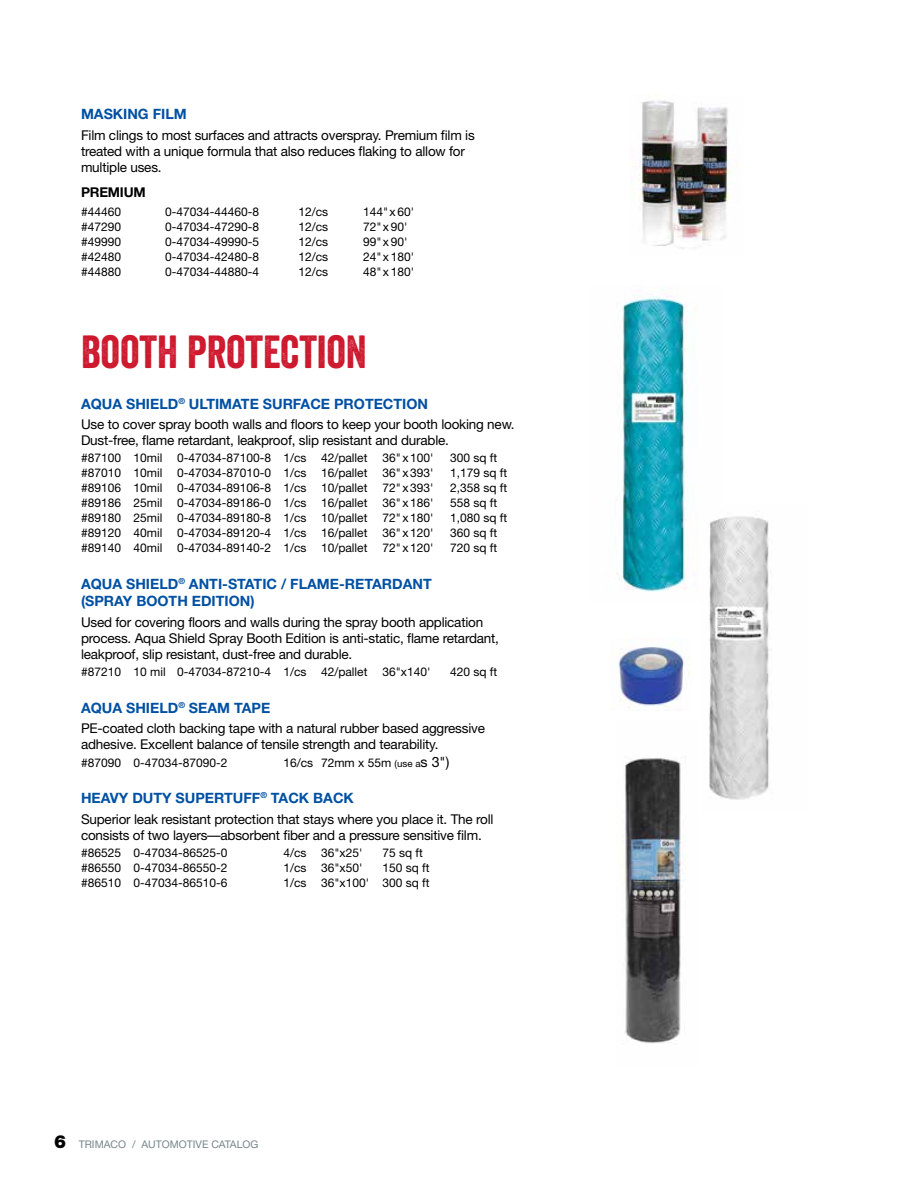
<style>
.page{position:relative;width:918px;height:1188px;background:#fff}
.page>*{position:absolute;margin:0;border:0;box-sizing:border-box;transform-origin:0 0}
.t1{font:45px "Veneer";color:#cd182d}
.t2{font:700 14.25px/17.1px "Helvetica Neue";color:#0050a3}
.t3{font:13.5px/16.2px "Helvetica Neue";letter-spacing:-.015em;color:#000}
.t4{font:700 13.5px "Helvetica Neue";letter-spacing:-.015em;color:#000}
.t5{font:12px "Helvetica Neue";color:#000}
.t6{font:10.5px "Helvetica Neue";color:#778589}
.s1{font-size:9.75px}
.s2{font-size:14.25px}
.s3{font-weight:900;font-size:18px;color:#000}
</style>
<div class="page">
<img style="left:630px;top:100px;width:101px;height:149px">
<img style="left:617px;top:289px;width:77px;height:303px">
<img style="left:623px;top:756px;width:63px;height:288px">
<img style="left:709px;top:516px;width:60px;height:284px">
<img style="left:611px;top:639px;width:74px;height:72px">
<p class="t2" style="left:81px;top:105px;width:107px">MASKING FILM</p>
<p class="t3" style="left:81px;top:127px;width:395px">Film clings to most surfaces and attracts overspray. Premium film is treated with a unique formula that also reduces flaking to allow for multiple uses.</p>
<p class="t4" style="left:81px;top:184px;width:66px">PREMIUM</p>
<p class="t5" style="left:81px;top:205px;width:42px">#44460</p>
<p class="t5" style="left:165px;top:205px;width:96px">0-47034-44460-8</p>
<p class="t5" style="left:298px;top:205px;width:31px">12/cs</p>
<p class="t5" style="left:363px;top:205px;width:53px">144" x 60'</p>
<p class="t5" style="left:81px;top:220px;width:42px">#47290</p>
<p class="t5" style="left:165px;top:220px;width:96px">0-47034-47290-8</p>
<p class="t5" style="left:298px;top:220px;width:31px">12/cs</p>
<p class="t5" style="left:363px;top:220px;width:46px">72" x 90'</p>
<p class="t5" style="left:81px;top:235px;width:42px">#49990</p>
<p class="t5" style="left:165px;top:235px;width:96px">0-47034-49990-5</p>
<p class="t5" style="left:298px;top:235px;width:31px">12/cs</p>
<p class="t5" style="left:363px;top:235px;width:46px">99" x 90'</p>
<p class="t5" style="left:81px;top:250px;width:42px">#42480</p>
<p class="t5" style="left:165px;top:250px;width:96px">0-47034-42480-8</p>
<p class="t5" style="left:298px;top:250px;width:31px">12/cs</p>
<p class="t5" style="left:363px;top:250px;width:53px">24" x 180'</p>
<p class="t5" style="left:81px;top:265px;width:42px">#44880</p>
<p class="t5" style="left:165px;top:265px;width:96px">0-47034-44880-4</p>
<p class="t5" style="left:298px;top:265px;width:31px">12/cs</p>
<p class="t5" style="left:363px;top:265px;width:53px">48" x 180'</p>
<h1 class="t1" style="left:81px;top:324px;width:287px">BOOTH PROTECTION</h1>
<p class="t2" style="left:81px;top:395px;width:349px">AQUA SHIELD<sup>®</sup> ULTIMATE SURFACE PROTECTION</p>
<p class="t3" style="left:81px;top:416px;width:435px">Use to cover spray booth walls and floors to keep your booth looking new.<br>Dust-free, flame retardant, leakproof, slip resistant and durable.</p>
<p class="t5" style="left:81px;top:451px;width:288px">#87100 10mil 0-47034-87100-8 1/cs 42/pallet</p>
<p class="t5" style="left:382px;top:451px;width:53px">36" x 100'</p>
<p class="t5" style="left:450px;top:451px;width:49px">300 sq ft</p>
<p class="t5" style="left:81px;top:466px;width:288px">#87010 10mil 0-47034-87010-0 1/cs 16/pallet</p>
<p class="t5" style="left:382px;top:466px;width:53px">36" x 393'</p>
<p class="t5" style="left:450px;top:466px;width:59px">1,179 sq ft</p>
<p class="t5" style="left:81px;top:481px;width:288px">#89106 10mil 0-47034-89106-8 1/cs 10/pallet</p>
<p class="t5" style="left:382px;top:481px;width:53px">72" x 393'</p>
<p class="t5" style="left:450px;top:481px;width:59px">2,358 sq ft</p>
<p class="t5" style="left:81px;top:496px;width:288px">#89186 25mil 0-47034-89186-0 1/cs 16/pallet</p>
<p class="t5" style="left:382px;top:496px;width:53px">36" x 186'</p>
<p class="t5" style="left:450px;top:496px;width:49px">558 sq ft</p>
<p class="t5" style="left:81px;top:511px;width:288px">#89180 25mil 0-47034-89180-8 1/cs 10/pallet</p>
<p class="t5" style="left:382px;top:511px;width:53px">72" x 180'</p>
<p class="t5" style="left:450px;top:511px;width:59px">1,080 sq ft</p>
<p class="t5" style="left:81px;top:526px;width:288px">#89120 40mil 0-47034-89120-4 1/cs 16/pallet</p>
<p class="t5" style="left:382px;top:526px;width:53px">36" x 120'</p>
<p class="t5" style="left:450px;top:526px;width:49px">360 sq ft</p>
<p class="t5" style="left:81px;top:541px;width:288px">#89140 40mil 0-47034-89140-2 1/cs 10/pallet</p>
<p class="t5" style="left:382px;top:541px;width:53px">72" x 120'</p>
<p class="t5" style="left:450px;top:541px;width:49px">720 sq ft</p>
<p class="t2" style="left:81px;top:575px;width:352px">AQUA SHIELD<sup>®</sup> ANTI-STATIC / FLAME-RETARDANT (SPRAY BOOTH EDITION)</p>
<p class="t3" style="left:81px;top:613px;width:420px">Used for covering floors and walls during the spray booth application process. Aqua Shield Spray Booth Edition is anti-static, flame retardant, leakproof, slip resistant, dust-free and durable.</p>
<p class="t5" style="left:81px;top:665px;width:288px">#87210 10 mil 0-47034-87210-4 1/cs 42/pallet</p>
<p class="t5" style="left:382px;top:665px;width:50px">36"x140'</p>
<p class="t5" style="left:450px;top:665px;width:49px">420 sq ft</p>
<p class="t2" style="left:81px;top:699px;width:191px">AQUA SHIELD<sup>®</sup> SEAM TAPE</p>
<p class="t3" style="left:81px;top:720px;width:405px">PE-coated cloth backing tape with a natural rubber based aggressive adhesive. Excellent balance of tensile strength and tearability.</p>
<p class="t5" style="left:81px;top:755px;width:148px">#87090 0-47034-87090-2</p>
<p class="t5" style="left:284px;top:755px;width:167px">16/cs 72mm x 55m <span class="s1">(use a</span><span class="s2">s 3")</span></p>
<p class="t2" style="left:81px;top:789px;width:274px">HEAVY DUTY SUPERTUFF<sup>®</sup> TACK BACK</p>
<p class="t3" style="left:81px;top:810px;width:414px">Superior leak resistant protection that stays where you place it. The roll consists of two layers—absorbent fiber and a pressure sensitive film.</p>
<p class="t5" style="left:81px;top:846px;width:148px">#86525 0-47034-86525-0</p>
<p class="t5" style="left:284px;top:846px;width:80px">4/cs 36"x25'</p>
<p class="t5" style="left:382px;top:846px;width:42px">75 sq ft</p>
<p class="t5" style="left:81px;top:861px;width:148px">#86550 0-47034-86550-2</p>
<p class="t5" style="left:284px;top:861px;width:80px">1/cs 36"x50'</p>
<p class="t5" style="left:382px;top:861px;width:49px">150 sq ft</p>
<p class="t5" style="left:81px;top:876px;width:148px">#86510 0-47034-86510-6</p>
<p class="t5" style="left:284px;top:876px;width:148px">1/cs 36"x100' 300 sq ft</p>
<p class="t6" style="left:54px;top:1138px;width:206px"><span class="s3">6</span> TRIMACO / AUTOMOTIVE CATALOG</p>
</div>
